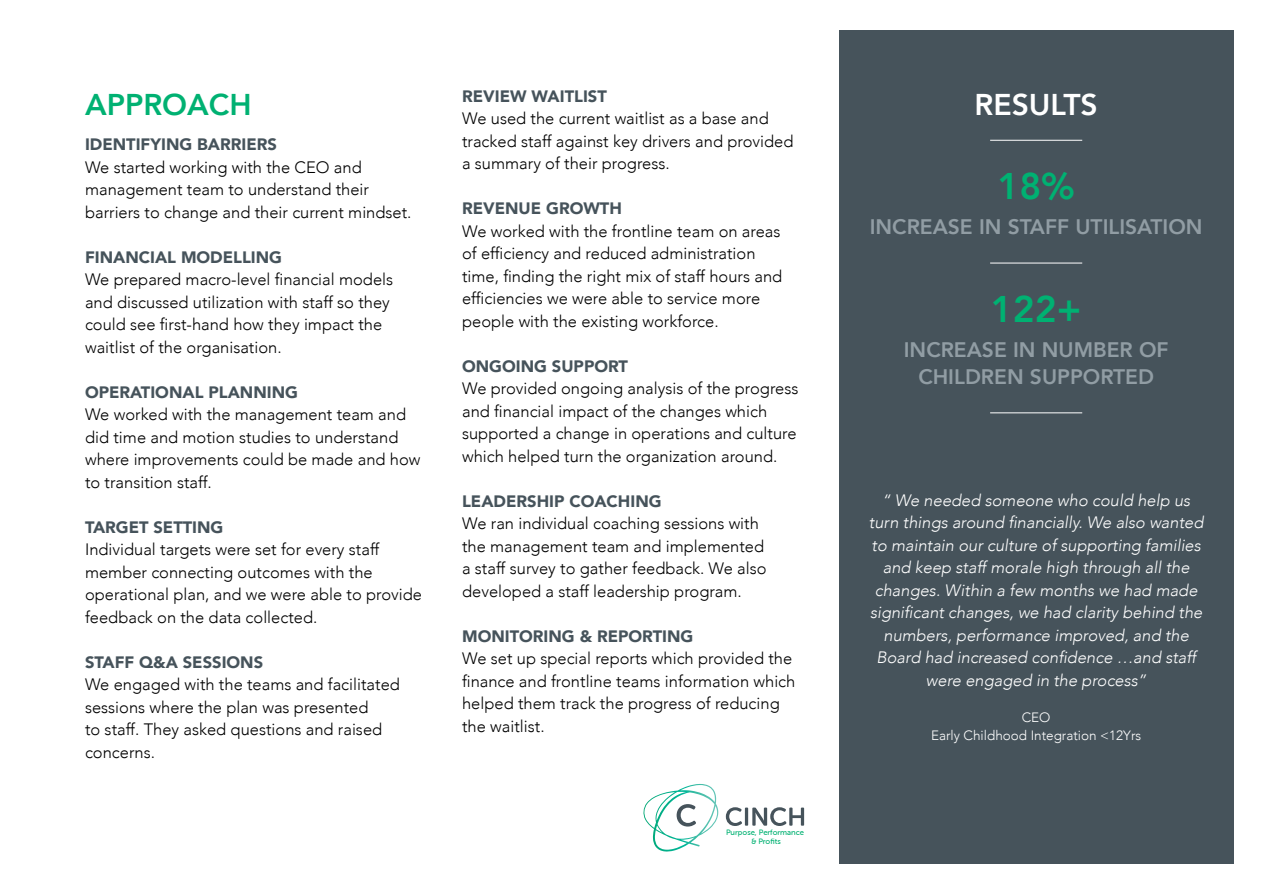
<style>
.page{position:relative;width:1263px;height:893px;background:#fff}
.page>*{position:absolute;margin:0;border:0;box-sizing:border-box;transform-origin:0 0}
.t1{font:800 37.05px "Avenir";color:#00b172}
.t2{font:800 30px "Avenir";color:#00b172}
.t3{font:800 30px "Avenir";color:#fff}
.t4{font:800 21px/27px "Avenir";color:#919da4;text-align:center}
.t5{font:300 16.5px/22.5px "Avenir";color:#000}
.t6{font:italic 300 16.5px/22.5px "Avenir";color:#fff;text-align:center}
.t7{font:900 16.5px "Avenir";color:#46535b}
.t8{font:300 13.5px/18px "Avenir";color:#fff;text-align:center}
.t9{font:7.8px/8.7px "Museo Sans Rounded 500";color:#00b172;text-align:center}
</style>
<div class="page">
<div style="left:839px;top:30px;width:394px;height:833px;background:#46535b"></div>
<hr style="left:990px;top:140px;width:92px;height:1px;background:#fff">
<hr style="left:990px;top:263px;width:92px;height:1px;background:#fff">
<hr style="left:990px;top:412px;width:92px;height:1px;background:#fff">
<svg style="left:643px;top:784px;width:75px;height:68px"></svg>
<svg style="left:726px;top:807px;width:16px;height:19px"></svg>
<hr style="left:745px;top:807px;width:3px;height:19px;background:#46535b">
<svg style="left:752px;top:807px;width:52px;height:19px"></svg>
<h2 class="t2" style="left:85px;top:81px;width:168px">APPROACH</h2>
<p class="t7" style="left:85px;top:130px;width:193px">IDENTIFYING BARRIERS</p>
<p class="t5" style="left:85px;top:156px;width:328px">We started working with the CEO and management team to understand their barriers to change and their current mindset.</p>
<p class="t7" style="left:85px;top:243px;width:199px">FINANCIAL MODELLING</p>
<p class="t5" style="left:85px;top:268px;width:310px">We prepared macro-level financial models and discussed utilization with staff so they could see first-hand how they impact the waitlist of the organisation.</p>
<p class="t7" style="left:85px;top:378px;width:214px">OPERATIONAL PLANNING</p>
<p class="t5" style="left:85px;top:403px;width:337px">We worked with the management team and did time and motion studies to understand where improvements could be made and how to transition staff.</p>
<p class="t7" style="left:85px;top:513px;width:140px">TARGET SETTING</p>
<p class="t5" style="left:85px;top:538px;width:338px">Individual targets were set for every staff member connecting outcomes with the operational plan, and we were able to provide feedback on the data collected.</p>
<p class="t7" style="left:85px;top:648px;width:180px">STAFF Q&amp;A SESSIONS</p>
<p class="t5" style="left:85px;top:673px;width:316px">We engaged with the teams and facilitated sessions where the plan was presented<br>to staff. They asked questions and raised concerns.</p>
<p class="t7" style="left:462px;top:82px;width:146px">REVIEW WAITLIST</p>
<p class="t5" style="left:462px;top:107px;width:333px">We used the current waitlist as a base and tracked staff against key drivers and provided a summary of their progress.</p>
<p class="t7" style="left:462px;top:194px;width:161px">REVENUE GROWTH</p>
<p class="t5" style="left:462px;top:220px;width:322px">We worked with the frontline team on areas of efficiency and reduced administration time, finding the right mix of staff hours and efficiencies we were able to service more people with the existing workforce.</p>
<p class="t7" style="left:462px;top:352px;width:167px">ONGOING SUPPORT</p>
<p class="t5" style="left:462px;top:377px;width:338px">We provided ongoing analysis of the progress and financial impact of the changes which supported a change in operations and culture which helped turn the organization around.</p>
<p class="t7" style="left:462px;top:487px;width:201px">LEADERSHIP COACHING</p>
<p class="t5" style="left:462px;top:512px;width:306px">We ran individual coaching sessions with the management team and implemented a staff survey to gather feedback. We also developed a staff leadership program.</p>
<p class="t7" style="left:462px;top:622px;width:233px">MONITORING &amp; REPORTING</p>
<p class="t5" style="left:462px;top:647px;width:335px">We set up special reports which provided the finance and frontline teams information which helped them track the progress of reducing the waitlist.</p>
<p class="t9" style="left:726px;top:828px;width:80px">Purpose, Performance &amp; Profits</p>
<h2 class="t3" style="left:974px;top:81px;width:125px">RESULTS</h2>
<h1 class="t1" style="left:997px;top:157px;width:79px">18%</h1>
<p class="t4" style="left:870px;top:213px;width:334px">INCREASE IN STAFF UTILISATION</p>
<h1 class="t1" style="left:991px;top:280px;width:92px">122+</h1>
<p class="t4" style="left:904px;top:336px;width:266px">INCREASE IN NUMBER OF<br>CHILDREN SUPPORTED</p>
<p class="t6" style="left:869px;top:489px;width:336px">“ We needed someone who could help us turn things around financially. We also wanted to maintain our culture of supporting families and keep staff morale high through all the changes. Within a few months we had made significant changes, we had clarity behind the numbers, performance improved, and the Board had increased confidence …and staff were engaged in the process”</p>
<p class="t8" style="left:931px;top:708px;width:212px">CEO<br>Early Childhood Integration &lt;12Yrs</p>
</div>
